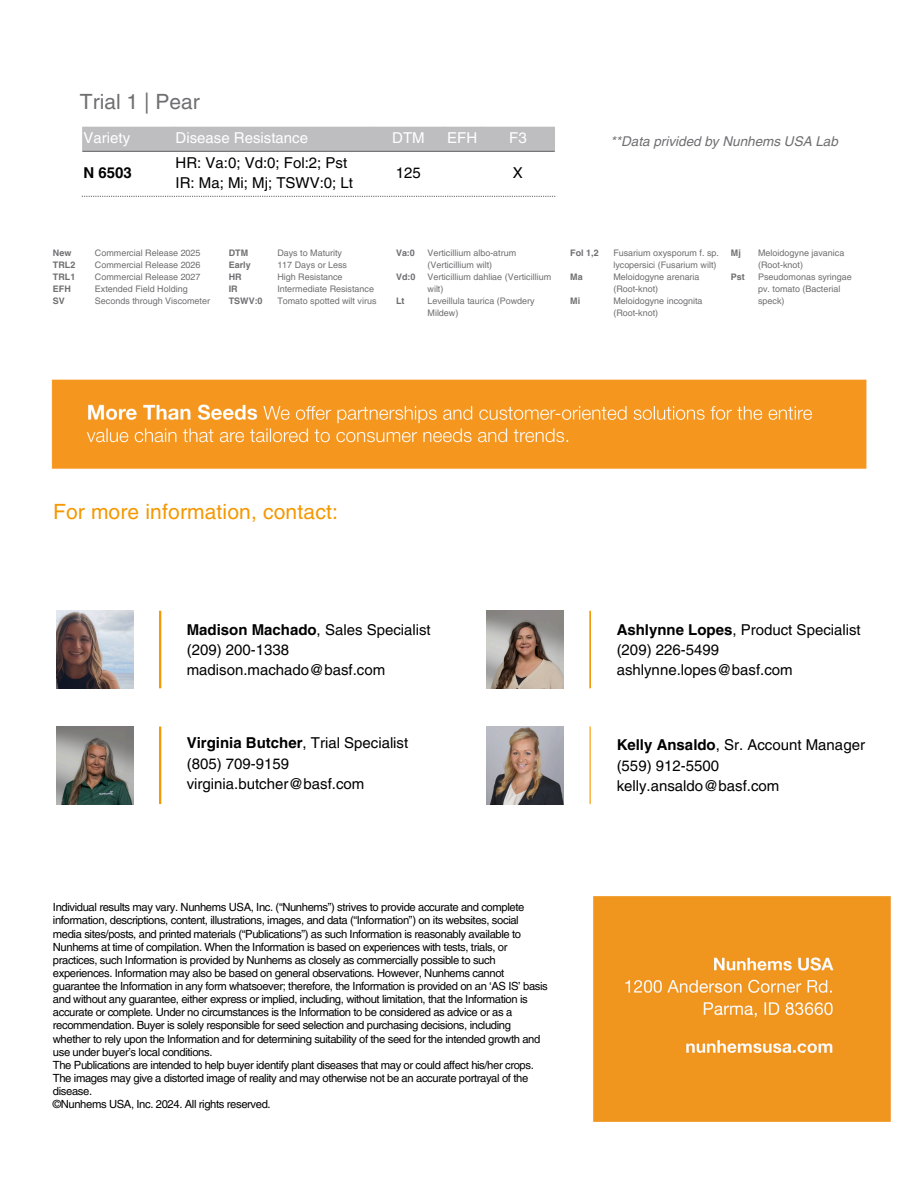
<style>
.page{position:relative;width:918px;height:1188px;background:#fff}
.page>*{position:absolute;margin:0;border:0;box-sizing:border-box;transform-origin:0 0}
.t1{font:21px "Helvetica LT Pro";letter-spacing:.01em;color:#f49800}
.t2{font:21px "Helvetica LT Pro";color:#6f6e71}
.t3{font:15px/20.2px "Helvetica LT Pro";color:#000}
.t4{font:15px "Helvetica LT Pro";color:#fff}
.t5{font:700 15px "Helvetica LT Pro";color:#000}
.t6{font:italic 13.5px "Helvetica LT Pro";color:#6f6e71}
.t7{font:11.25px/13.2px "Helvetica LT Pro";letter-spacing:-.035em;color:#000}
.t8{font:9px/12px "Helvetica LT Pro";color:#6f6e71}
.t9{font:700 9px/12px "Helvetica LT Pro";color:#6f6e71}
.s1{font-weight:700}
</style>
<div class="page">
<img style="left:593px;top:896px;width:298px;height:226px">
<img style="left:56px;top:611px;width:78px;height:77px">
<hr style="left:159px;top:611px;width:2px;height:77px;background:#f49800">
<img style="left:486px;top:611px;width:78px;height:77px">
<hr style="left:589px;top:611px;width:2px;height:77px;background:#f49800">
<img style="left:56px;top:727px;width:78px;height:77px">
<hr style="left:159px;top:727px;width:2px;height:77px;background:#f49800">
<img style="left:51px;top:379px;width:816px;height:90px">
<div style="left:82px;top:127px;width:473px;height:24px;background:#bebdc0"></div>
<hr style="left:82px;top:151px;width:473px;height:1px;background:#6f6e71">
<svg style="left:82px;top:196px;width:473px;height:1px"></svg>
<img style="left:486px;top:727px;width:78px;height:77px">
<hr style="left:590px;top:727px;width:1px;height:77px;background:#f49800">
<p class="t2" style="left:80px;top:94px;width:121px">Trial 1 | Pear</p>
<p class="t4" style="left:84px;top:132px;width:48px">Variety</p>
<p class="t4" style="left:176px;top:132px;width:134px">Disease Resistance</p>
<p class="t4" style="left:392px;top:132px;width:34px">DTM</p>
<p class="t4" style="left:447px;top:132px;width:31px">EFH</p>
<p class="t4" style="left:509px;top:132px;width:19px">F3</p>
<p class="t5" style="left:84px;top:167px;width:50px">N 6503</p>
<p class="t3" style="left:176px;top:154px;width:173px">HR: Va:0; Vd:0; Fol:2; Pst</p>
<p class="t3" style="left:176px;top:174px;width:179px">IR: Ma; Mi; Mj; TSWV:0; Lt</p>
<h2 class="t3" style="left:396px;top:164px;width:27px">125</h2>
<h4 class="t3" style="left:513px;top:164px;width:12px">X</h4>
<h4 class="t6" style="left:611px;top:137px;width:229px">**Data privided by Nunhems USA Lab</h4>
<p class="t9" style="left:53px;top:248px;width:24px">New<br>TRL2<br>TRL1<br>EFH<br>SV</p>
<p class="t8" style="left:95px;top:248px;width:107px">Commercial Release 2025</p>
<p class="t8" style="left:95px;top:260px;width:107px">Commercial Release 2026</p>
<p class="t8" style="left:95px;top:272px;width:107px">Commercial Release 2027</p>
<h4 class="t8" style="left:95px;top:284px;width:94px">Extended Field Holding</h4>
<h4 class="t8" style="left:95px;top:296px;width:117px">Seconds through Viscometer</h4>
<h4 class="t9" style="left:229px;top:248px;width:35px">DTM<br>Early<br>HR<br>IR<br>TSWV:0</h4>
<p class="t9" style="left:396px;top:248px;width:20px">Va:0</p>
<h4 class="t8" style="left:277px;top:248px;width:66px">Days to Maturity</h4>
<p class="t8" style="left:277px;top:260px;width:71px">117 Days or Less</p>
<p class="t8" style="left:277px;top:272px;width:67px">High Resistance</p>
<p class="t8" style="left:277px;top:284px;width:98px">Intermediate Resistance</p>
<h4 class="t8" style="left:277px;top:296px;width:101px">Tomato spotted wilt virus</h4>
<p class="t9" style="left:396px;top:272px;width:21px">Vd:0</p>
<p class="t9" style="left:396px;top:296px;width:10px">Lt</p>
<h1 class="t8" style="left:428px;top:248px;width:90px">Verticillium albo-atrum (Verticillium wilt)</h1>
<p class="t8" style="left:428px;top:272px;width:125px">Verticillium dahliae (Verticillium wilt)</p>
<p class="t8" style="left:428px;top:296px;width:109px">Leveillula taurica (Powdery<br>Mildew)</p>
<h4 class="t9" style="left:570px;top:248px;width:30px">Fol 1,2</h4>
<p class="t9" style="left:570px;top:272px;width:14px">Ma</p>
<p class="t9" style="left:570px;top:296px;width:11px">Mi</p>
<p class="t8" style="left:613px;top:248px;width:107px">Fusarium oxysporum f. sp. lycopersici (Fusarium wilt)</p>
<h4 class="t8" style="left:613px;top:272px;width:88px">Meloidogyne arenaria (Root-knot)</h4>
<h4 class="t8" style="left:613px;top:296px;width:91px">Meloidogyne incognita (Root-knot)</h4>
<h2 class="t9" style="left:731px;top:248px;width:11px">Mj</h2>
<p class="t9" style="left:731px;top:272px;width:15px">Pst</p>
<p class="t8" style="left:758px;top:248px;width:88px">Meloidogyne javanica (Root-knot)</p>
<p class="t8" style="left:758px;top:272px;width:95px">Pseudomonas syringae pv. tomato (Bacterial speck)</p>
<p class="t1" style="left:53px;top:504px;width:286px">For more information, contact:</p>
<p class="t3" style="left:187px;top:621px;width:246px"><span class="s1">Madison Machado</span>, Sales Specialist (209) 200-1338 madison.machado@basf.com</p>
<p class="t3" style="left:187px;top:734px;width:223px"><span class="s1">Virginia Butcher</span>, Trial Specialist (805) 709-9159 virginia.butcher@basf.com</p>
<p class="t7" style="left:53px;top:902px;width:496px">Individual results may vary. Nunhems USA, Inc. (“Nunhems”) strives to provide accurate and complete information, descriptions, content, illustrations, images, and data (“Information”) on its websites, social media sites/posts, and printed materials (“Publications”) as such Information is reasonably available to Nunhems at time of compilation. When the Information is based on experiences with tests, trials, or practices, such Information is provided by Nunhems as closely as commercially possible to such experiences. Information may also be based on general observations. However, Nunhems cannot guarantee the Information in any form whatsoever; therefore, the Information is provided on an ‘AS IS’ basis and without any guarantee, either express or implied, including, without limitation, that the Information is accurate or complete. Under no circumstances is the Information to be considered as advice or as a recommendation. Buyer is solely responsible for seed selection and purchasing decisions, including whether to rely upon the Information and for determining suitability of the seed for the intended growth and use under buyer’s local conditions.<br>The Publications are intended to help buyer identify plant diseases that may or could affect his/her crops.<br>The images may give a distorted image of reality and may otherwise not be an accurate portrayal of the disease.<br>©Nunhems USA, Inc. 2024. All rights reserved.</p>
<h2 class="t3" style="left:617px;top:621px;width:246px"><span class="s1">Ashlynne Lopes</span>, Product Specialist (209) 226-5499 ashlynne.lopes@basf.com</h2>
<h2 class="t3" style="left:617px;top:736px;width:250px"><span class="s1">Kelly Ansaldo</span>, Sr. Account Manager (559) 912-5500 kelly.ansaldo@basf.com</h2>
</div>
